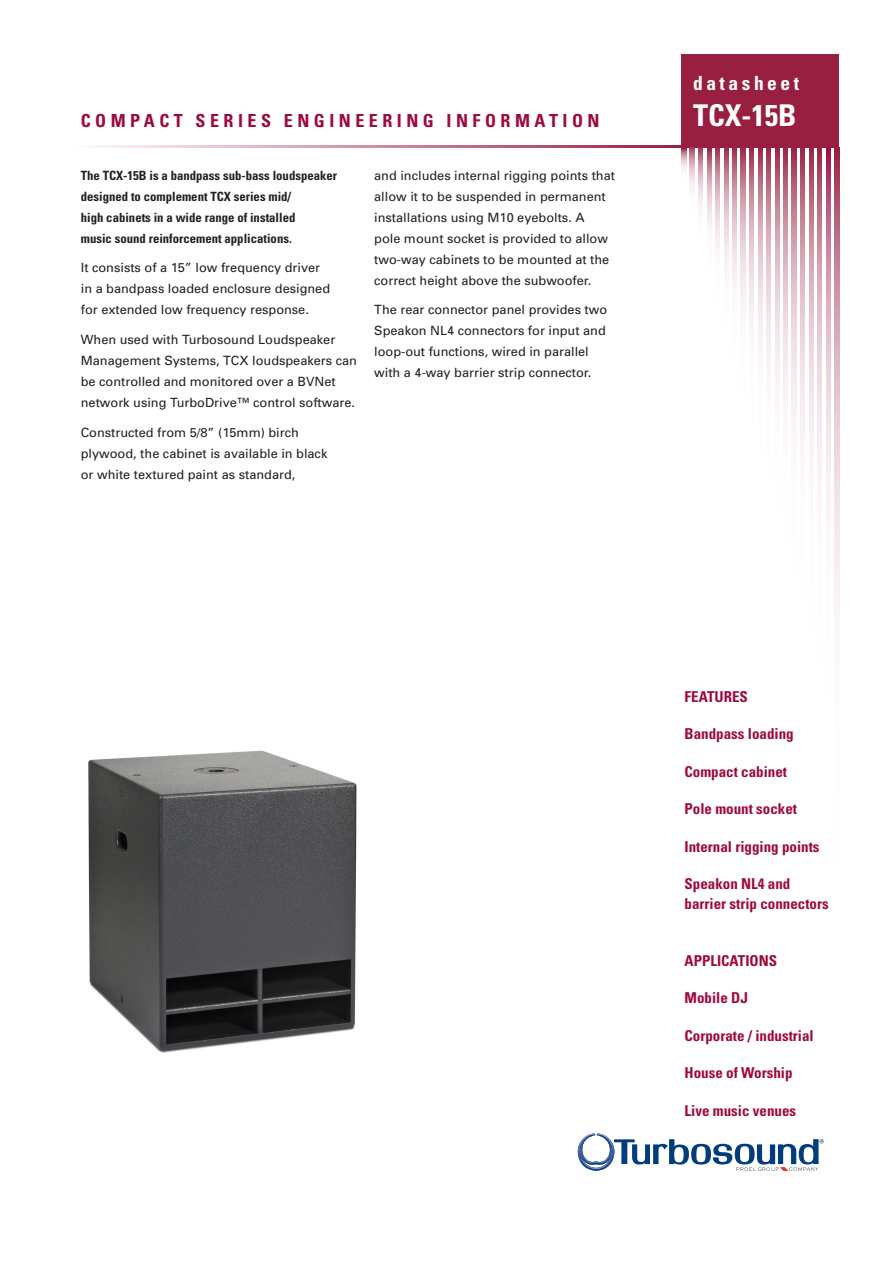
<style>
.page{position:relative;width:893px;height:1263px;background:#fff}
.page>*{position:absolute;margin:0;border:0;box-sizing:border-box;transform-origin:0 0}
.t1{font:700 condensed 30px "Univers";color:#fff}
.t2{font:700 condensed 19.5px "Univers";letter-spacing:.18em;color:#fff}
.t3{font:700 condensed 18px "Univers LT Std";letter-spacing:.25em;color:#9e0a42}
.Features_copy__odd_p{font:700 condensed 15px/19.5px "Univers";color:#9e0a42}
.body_copy{font:12.75px/21px "Univers";color:#231f20}
.intro_text{font:700 condensed 12.75px/21px "Univers";color:#231f20}
</style>
<div class="page">
<div style="left:682px;top:54px;width:157px;height:94px;background:#981f40"></div>
<svg style="left:98px;top:145px;width:584px;height:2px"></svg>
<svg style="left:817px;top:148px;width:4px;height:336px"></svg>
<svg style="left:809px;top:148px;width:4px;height:317px"></svg>
<svg style="left:801px;top:148px;width:4px;height:297px"></svg>
<svg style="left:792px;top:148px;width:4px;height:277px"></svg>
<svg style="left:784px;top:148px;width:4px;height:258px"></svg>
<svg style="left:775px;top:148px;width:4px;height:238px"></svg>
<svg style="left:766px;top:148px;width:4px;height:218px"></svg>
<svg style="left:758px;top:148px;width:4px;height:199px"></svg>
<svg style="left:750px;top:148px;width:4px;height:179px"></svg>
<svg style="left:741px;top:148px;width:4px;height:159px"></svg>
<svg style="left:733px;top:148px;width:4px;height:140px"></svg>
<svg style="left:724px;top:148px;width:4px;height:120px"></svg>
<svg style="left:715px;top:148px;width:4px;height:100px"></svg>
<svg style="left:707px;top:148px;width:4px;height:82px"></svg>
<svg style="left:699px;top:148px;width:4px;height:61px"></svg>
<svg style="left:690px;top:148px;width:4px;height:41px"></svg>
<svg style="left:682px;top:148px;width:4px;height:22px"></svg>
<svg style="left:826px;top:148px;width:5px;height:362px;background:#dda9bc"></svg>
<svg style="left:835px;top:148px;width:4px;height:468px;background:#daaeba"></svg>
<svg style="left:577px;top:1133px;width:247px;height:38px"></svg>
<img style="left:88px;top:750px;width:269px;height:303px">
<p class="t3" style="left:81px;top:110px;width:520px">COMPACT SERIES ENGINEERING INFORMATION</p>
<p class="intro_text" style="left:81px;top:165px;width:258px">The TCX-15B is a bandpass sub-bass loudspeaker designed to complement TCX series mid/<br>high cabinets in a wide range of installed<br>music sound reinforcement applications.</p>
<p class="body_copy" style="left:81px;top:257px;width:251px">It consists of a 15” low frequency driver in a bandpass loaded enclosure designed for extended low frequency response.</p>
<p class="body_copy" style="left:81px;top:329px;width:278px">When used with Turbosound Loudspeaker Management Systems, TCX loudspeakers can be controlled and monitored over a BVNet network using TurboDrive™ control software.</p>
<p class="body_copy" style="left:81px;top:421px;width:248px">Constructed from 5/8” (15mm) birch plywood, the cabinet is available in black or white textured paint as standard,</p>
<p class="body_copy" style="left:374px;top:164px;width:242px">and includes internal rigging points that allow it to be suspended in permanent installations using M10 eyebolts. A<br>pole mount socket is provided to allow two-way cabinets to be mounted at the correct height above the subwoofer.</p>
<p class="body_copy" style="left:374px;top:299px;width:235px">The rear connector panel provides two Speakon NL4 connectors for input and loop-out functions, wired in parallel with a 4-way barrier strip connector.</p>
<p class="t2" style="left:693px;top:71px;width:108px">datasheet</p>
<p class="t1" style="left:693px;top:97px;width:105px">TCX-15B</p>
<p class="Features_copy__odd_p" style="left:685px;top:686px;width:65px">FEATURES</p>
<p class="Features_copy__odd_p" style="left:685px;top:724px;width:111px">Bandpass loading</p>
<p class="Features_copy__odd_p" style="left:685px;top:761px;width:104px">Compact cabinet</p>
<p class="Features_copy__odd_p" style="left:685px;top:799px;width:114px">Pole mount socket</p>
<p class="Features_copy__odd_p" style="left:685px;top:836px;width:137px">Internal rigging points</p>
<p class="Features_copy__odd_p" style="left:685px;top:874px;width:146px">Speakon NL4 and barrier strip connectors</p>
<p class="Features_copy__odd_p" style="left:685px;top:950px;width:94px">APPLICATIONS</p>
<p class="Features_copy__odd_p" style="left:685px;top:988px;width:65px">Mobile DJ</p>
<p class="Features_copy__odd_p" style="left:685px;top:1025px;width:131px">Corporate / industrial</p>
<p class="Features_copy__odd_p" style="left:685px;top:1063px;width:109px">House of Worship</p>
<p class="Features_copy__odd_p" style="left:685px;top:1100px;width:113px">Live music venues</p>
</div>
